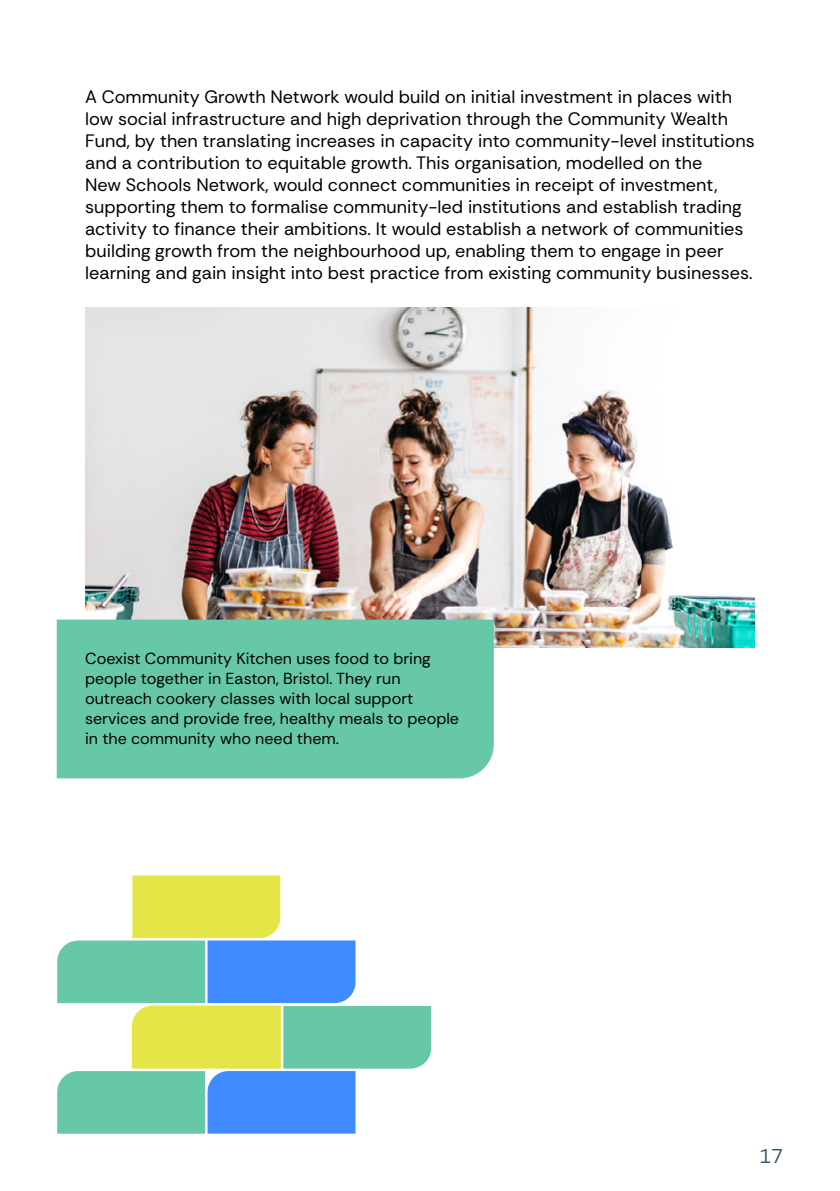
<style>
.page{position:relative;width:840px;height:1191px;background:#fff}
.page>*{position:absolute;margin:0;border:0;box-sizing:border-box;transform-origin:0 0}
.t1{font:20px "Rethink Sans";color:#325c61}
.t2{font:18px/22px "Rethink Sans";color:#000}
.t3{font:16px/20px "Rethink Sans";color:#000}
</style>
<div class="page">
<img style="left:85px;top:308px;width:669px;height:340px">
<div style="left:57px;top:619px;width:436px;height:159px;background:#66c8a6"></div>
<svg style="left:57px;top:875px;width:374px;height:258px"></svg>
<p class="t2" style="left:85px;top:86px;width:670px">A Community Growth Network would build on initial investment in places with low social infrastructure and high deprivation through the Community Wealth Fund, by then translating increases in capacity into community-level institutions and a contribution to equitable growth. This organisation, modelled on the<br>New Schools Network, would connect communities in receipt of investment, supporting them to formalise community-led institutions and establish trading activity to finance their ambitions. It would establish a network of communities building growth from the neighbourhood up, enabling them to engage in peer learning and gain insight into best practice from existing community businesses.</p>
<p class="t3" style="left:85px;top:648px;width:375px">Coexist Community Kitchen uses food to bring people together in Easton, Bristol. They run outreach cookery classes with local support services and provide free, healthy meals to people in the community who need them.</p>
<p class="t1" style="left:758px;top:1143px;width:25px">17</p>
</div>
